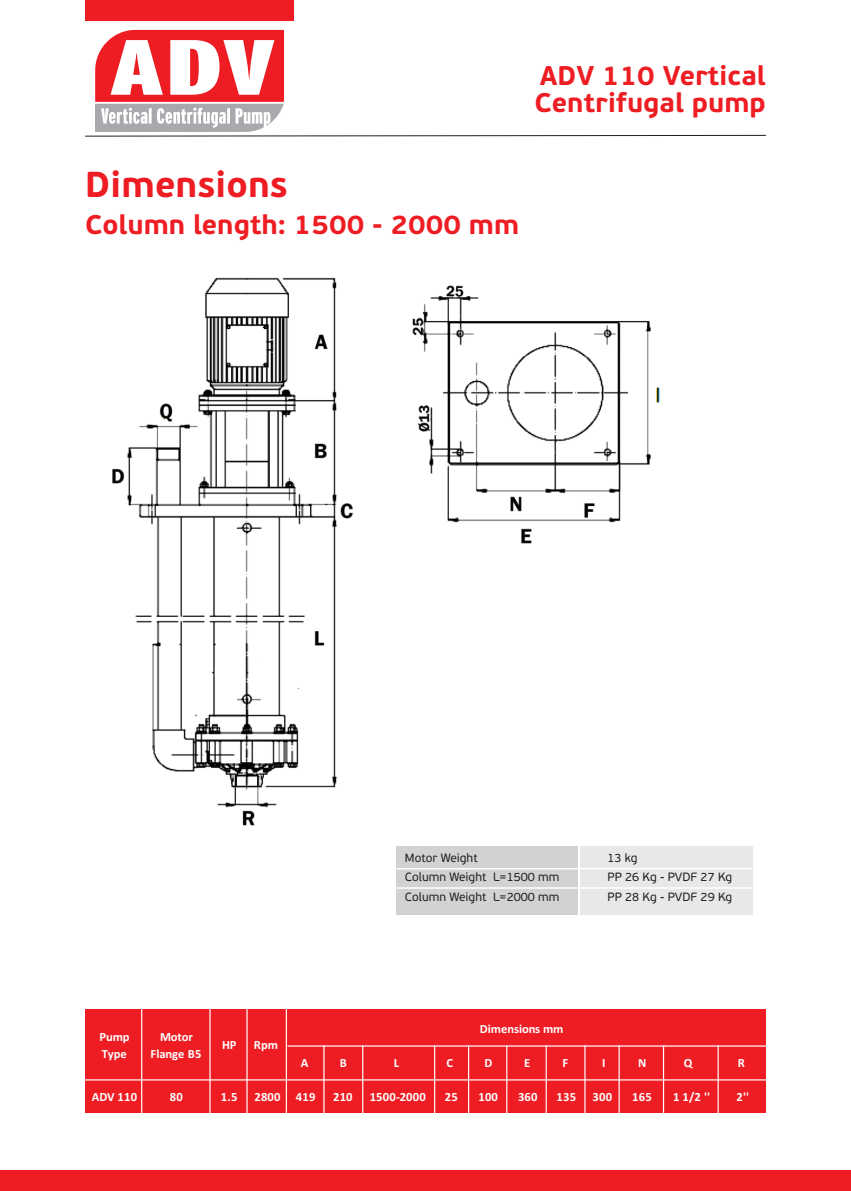
<style>
.page{position:relative;width:851px;height:1191px;background:#fff}
.page>*{position:absolute;margin:0;border:0;box-sizing:border-box;transform-origin:0 0}
.t1{font:700 36px "PF Beau Sans Pro";color:#ee1d23}
.t2{font:700 27px/27px "PF Beau Sans Pro";color:#ee1d23}
.t3{font:700 12.6px "Calibri";letter-spacing:.015em;color:#fff}
.t4{font:700 12.6px/16.8px "Calibri";letter-spacing:-.01em;color:#fff}
.t5{font:700 12.6px/16.8px "Calibri";letter-spacing:-.015em;color:#fff;text-align:center}
.t6{font:12px "PF Beau Sans Pro";color:#231f20}
</style>
<div class="page">
<div style="left:0;top:1169px;width:850px;height:22px;background:#ee1d23"></div>
<div style="left:85px;top:0;width:208px;height:21px;background:#ee1d23"></div>
<svg style="left:85px;top:30px;width:681px;height:107px"></svg>
<div style="left:395px;top:845px;width:182px;height:69px;background:#d1d2d4"></div>
<div style="left:580px;top:845px;width:172px;height:69px;background:#e7e8e9"></div>
<hr style="left:396px;top:868px;width:356px;height:1px;background:#fff">
<hr style="left:396px;top:887px;width:356px;height:1px;background:#fff">
<div style="left:85px;top:1008px;width:680px;height:104px;background:#ee1d23"></div>
<hr style="left:287px;top:1045px;width:478px;height:1px;background:#fff">
<hr style="left:85px;top:1079px;width:680px;height:1px;background:#fff">
<hr style="left:141px;top:1008px;width:1px;height:104px;background:#fff">
<hr style="left:209px;top:1008px;width:1px;height:104px;background:#fff">
<hr style="left:246px;top:1008px;width:1px;height:104px;background:#fff">
<hr style="left:286px;top:1008px;width:1px;height:104px;background:#fff">
<hr style="left:323px;top:1045px;width:1px;height:67px;background:#fff">
<hr style="left:362px;top:1045px;width:1px;height:67px;background:#fff">
<hr style="left:434px;top:1045px;width:1px;height:67px;background:#fff">
<hr style="left:468px;top:1045px;width:1px;height:67px;background:#fff">
<hr style="left:506px;top:1045px;width:1px;height:67px;background:#fff">
<hr style="left:545px;top:1045px;width:1px;height:67px;background:#fff">
<hr style="left:584px;top:1045px;width:1px;height:67px;background:#fff">
<hr style="left:618px;top:1045px;width:1px;height:67px;background:#fff">
<hr style="left:662px;top:1045px;width:2px;height:67px;background:#fff">
<hr style="left:717px;top:1045px;width:1px;height:67px;background:#fff">
<img style="left:112px;top:277px;width:548px;height:549px">
<h2 class="t2" style="left:534px;top:63px;width:233px">ADV 110 Vertical<br>Centrifugal pump</h2>
<h1 class="t1" style="left:85px;top:162px;width:204px">Dimensions</h1>
<h2 class="t2" style="left:85px;top:211px;width:435px">Column length: 1500 - 2000 mm</h2>
<p class="t6" style="left:405px;top:851px;width:74px">Motor Weight</p>
<p class="t6" style="left:607px;top:851px;width:32px">13 kg</p>
<p class="t6" style="left:405px;top:870px;width:156px">Column Weight L=1500 mm</p>
<p class="t6" style="left:607px;top:870px;width:126px">PP 26 Kg - PVDF 27 Kg</p>
<p class="t6" style="left:405px;top:889px;width:156px">Column Weight L=2000 mm</p>
<p class="t6" style="left:607px;top:889px;width:126px">PP 28 Kg - PVDF 29 Kg</p>
<p class="t4" style="left:480px;top:1019px;width:85px">Dimensions mm</p>
<p class="t4" style="left:99px;top:1028px;width:32px">Pump<br>Type</p>
<p class="t5" style="left:150px;top:1028px;width:52px">Motor<br>Flange B5</p>
<p class="t3" style="left:222px;top:1036px;width:16px">HP</p>
<p class="t3" style="left:254px;top:1036px;width:26px">Rpm</p>
<p class="t3" style="left:92px;top:1087px;width:47px">ADV 110</p>
<p class="t3" style="left:170px;top:1087px;width:14px">80</p>
<p class="t3" style="left:221px;top:1087px;width:18px">1.5</p>
<p class="t3" style="left:254px;top:1087px;width:62px">2800 419</p>
<p class="t3" style="left:333px;top:1087px;width:21px">210</p>
<p class="t3" style="left:369px;top:1087px;width:58px">1500-2000</p>
<p class="t3" style="left:444px;top:1087px;width:14px">25</p>
<p class="t3" style="left:478px;top:1087px;width:21px">100</p>
<p class="t3" style="left:518px;top:1087px;width:21px">360</p>
<p class="t3" style="left:556px;top:1087px;width:21px">135</p>
<p class="t3" style="left:592px;top:1087px;width:21px">300</p>
<p class="t3" style="left:632px;top:1087px;width:21px">165</p>
<p class="t3" style="left:673px;top:1087px;width:39px">1 1/2 ''</p>
<p class="t3" style="left:736px;top:1087px;width:14px">2''</p>
<p class="t3" style="left:300px;top:1054px;width:9px">A</p>
<p class="t3" style="left:339px;top:1054px;width:9px">B</p>
<p class="t3" style="left:393px;top:1054px;width:7px">L</p>
<p class="t3" style="left:446px;top:1054px;width:8px">C</p>
<p class="t3" style="left:484px;top:1054px;width:9px">D</p>
<p class="t3" style="left:524px;top:1054px;width:8px">E</p>
<p class="t3" style="left:562px;top:1054px;width:7px">F</p>
<p class="t3" style="left:602px;top:1054px;width:5px">I</p>
<p class="t3" style="left:638px;top:1054px;width:10px">N</p>
<p class="t3" style="left:683px;top:1054px;width:10px">Q</p>
<p class="t3" style="left:737px;top:1054px;width:9px">R</p>
</div>
